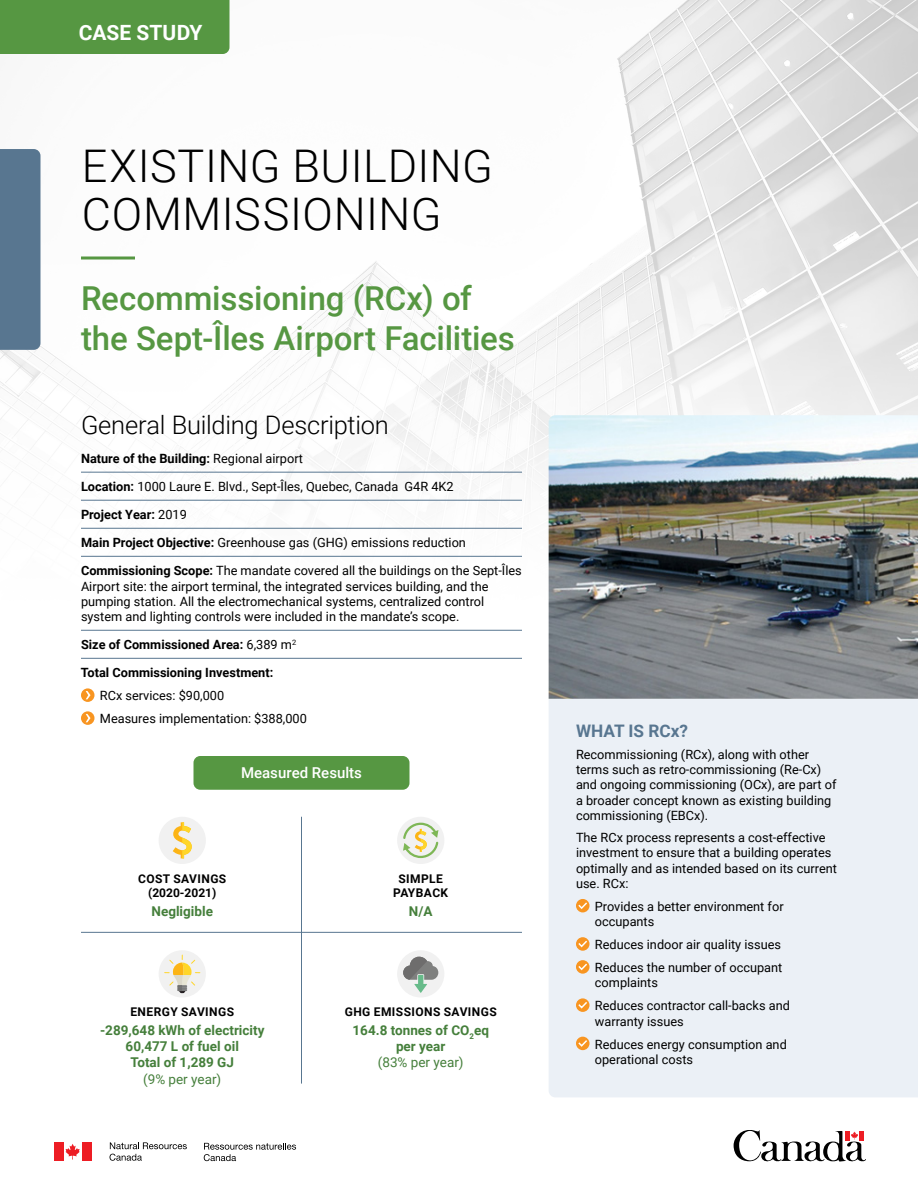
<style>
.page{position:relative;width:918px;height:1188px;background:#fff}
.page>*{position:absolute;margin:0;border:0;box-sizing:border-box;transform-origin:0 0}
.t1{font:300 45px/48px "Roboto";letter-spacing:.01em;color:#000}
.t2{font:500 33px/39.6px "Roboto";letter-spacing:-.005em;color:#569742}
.t3{font:300 25.5px "Roboto";letter-spacing:-.01em;color:#000}
.t4{font:700 21px "Roboto";letter-spacing:.005em;color:#fff}
.t5{font:700 17.25px "Roboto";color:#587690}
.t6{font:500 15px "Roboto";color:#fff}
.t7{font:700 13.5px/16.2px "Roboto";color:#457f3b;text-align:center}
.t8{font:12.75px/15.3px "Roboto";color:#000}
.t9{font:700 12.75px "Roboto";color:#000}
.t10{font:700 12px/14.4px "Roboto";letter-spacing:.035em;color:#000;text-align:center}
.s1{font-weight:400}
.s2{font-weight:700}
</style>
<div class="page">
<img style="left:0;top:0;width:918px;height:1162px">
<div style="left:54px;top:1142px;width:9px;height:19px;background:#ed1d24"></div>
<svg style="left:65px;top:1144px;width:15px;height:16px"></svg>
<div style="left:82px;top:1142px;width:9px;height:19px;background:#ed1d24"></div>
<svg style="left:204px;top:1143px;width:92px;height:18px"></svg>
<svg style="left:110px;top:1142px;width:77px;height:19px"></svg>
<svg style="left:734px;top:1123px;width:132px;height:39px"></svg>
<div style="left:0;top:149px;width:40px;height:201px;background:#587690"></div>
<hr style="left:81px;top:472px;width:441px;height:1px;background:#587690">
<hr style="left:81px;top:500px;width:441px;height:1px;background:#587690">
<hr style="left:81px;top:528px;width:441px;height:1px;background:#587690">
<hr style="left:81px;top:556px;width:441px;height:1px;background:#587690">
<hr style="left:81px;top:630px;width:441px;height:1px;background:#587690">
<hr style="left:81px;top:658px;width:441px;height:1px;background:#587690">
<svg style="left:81px;top:688px;width:13px;height:14px"></svg>
<svg style="left:86px;top:691px;width:4px;height:8px"></svg>
<svg style="left:81px;top:711px;width:13px;height:14px"></svg>
<svg style="left:86px;top:714px;width:4px;height:8px"></svg>
<div style="left:549px;top:699px;width:369px;height:398px;background:#ebf0f6"></div>
<svg style="left:81px;top:256px;width:54px;height:4px"></svg>
<div style="left:159px;top:817px;width:47px;height:47px;background:#f1f1f1;border-radius:50%"></div>
<svg style="left:173px;top:822px;width:19px;height:36px"></svg>
<div style="left:397px;top:950px;width:47px;height:48px;background:#f1f1f1;border-radius:50%"></div>
<svg style="left:403px;top:957px;width:35px;height:36px"></svg>
<hr style="left:301px;top:817px;width:1px;height:267px;background:#587690">
<hr style="left:81px;top:932px;width:441px;height:1px;background:#587690">
<div style="left:397px;top:817px;width:47px;height:47px;background:#f1f1f1;border-radius:50%"></div>
<svg style="left:403px;top:823px;width:35px;height:35px"></svg>
<div style="left:159px;top:950px;width:47px;height:48px;background:#f1f1f1;border-radius:50%"></div>
<svg style="left:164px;top:955px;width:36px;height:38px"></svg>
<div style="left:576px;top:899px;width:14px;height:13px;background:#f89521;border-radius:50%"></div>
<svg style="left:577px;top:901px;width:12px;height:9px"></svg>
<svg style="left:576px;top:937px;width:14px;height:14px"></svg>
<svg style="left:577px;top:939px;width:12px;height:9px"></svg>
<svg style="left:576px;top:960px;width:14px;height:14px"></svg>
<svg style="left:577px;top:962px;width:12px;height:9px"></svg>
<svg style="left:576px;top:998px;width:14px;height:14px"></svg>
<svg style="left:577px;top:1000px;width:12px;height:10px"></svg>
<div style="left:576px;top:1037px;width:14px;height:13px;background:#f89521;border-radius:50%"></div>
<svg style="left:577px;top:1039px;width:12px;height:9px"></svg>
<div style="left:0;top:0;width:230px;height:54px;background:#569742"></div>
<img style="left:549px;top:415px;width:369px;height:284px">
<div style="left:194px;top:756px;width:216px;height:34px;background:#569742;border-radius:7px"></div>
<p class="t4" style="left:79px;top:18px;width:125px">CASE STUDY</p>
<p class="t1" style="left:82px;top:140px;width:413px">EXISTING BUILDING<br>COMMISSIONING</p>
<h1 class="t2" style="left:81px;top:278px;width:435px">Recommissioning (RCx) of the Sept-Îles Airport Facilities</h1>
<h2 class="t3" style="left:81px;top:408px;width:309px">General Building Description</h2>
<p class="t9" style="left:81px;top:450px;width:224px">Nature of the Building: <span class="s1">Regional airport</span></p>
<p class="t8" style="left:81px;top:479px;width:374px"><span class="s2">Location:</span> 1000 Laure E. Blvd., Sept-Îles, Quebec, Canada G4R 4K2</p>
<p class="t9" style="left:81px;top:506px;width:107px">Project Year: <span class="s1">2019</span></p>
<p class="t8" style="left:81px;top:535px;width:386px"><span class="s2">Main Project Objective:</span> Greenhouse gas (GHG) emissions reduction</p>
<p class="t8" style="left:81px;top:563px;width:442px"><span class="s2">Commissioning Scope:</span> The mandate covered all the buildings on the Sept-Îles Airport site: the airport terminal, the integrated services building, and the pumping station. All the electromechanical systems, centralized control system and lighting controls were included in the mandate’s scope.</p>
<p class="t9" style="left:81px;top:636px;width:217px">Size of Commissioned Area: <span class="s1">6,389 m</span><sup>2</sup></p>
<p class="t9" style="left:81px;top:664px;width:194px">Total Commissioning Investment:</p>
<p class="t8" style="left:100px;top:688px;width:126px">RCx services: $90,000</p>
<p class="t8" style="left:100px;top:711px;width:208px">Measures implementation: $388,000</p>
<h3 class="t6" style="left:241px;top:763px;width:122px">Measured Results</h3>
<p class="t10" style="left:138px;top:871px;width:90px">COST SAVINGS (2020-2021)</p>
<p class="t7" style="left:152px;top:902px;width:63px">Negligible</p>
<p class="t10" style="left:393px;top:871px;width:57px">SIMPLE<br>PAYBACK</p>
<p class="t7" style="left:409px;top:902px;width:25px">N/A</p>
<p class="t10" style="left:130px;top:1004px;width:105px">ENERGY SAVINGS</p>
<p class="t7" style="left:100px;top:1022px;width:166px">-289,648 kWh of electricity<br>60,477 L of fuel oil<br>Total of 1,289 GJ<br><span class="s1">(9% per year)</span></p>
<p class="t10" style="left:345px;top:1004px;width:153px">GHG EMISSIONS SAVINGS</p>
<p class="t7" style="left:353px;top:1022px;width:138px">164.8 tonnes of CO<sub>2</sub>eq per year<br><span class="s1">(83% per year)</span></p>
<h2 class="t5" style="left:576px;top:719px;width:114px">WHAT IS RCx?</h2>
<p class="t8" style="left:576px;top:746px;width:262px">Recommissioning (RCx), along with other terms such as retro-commissioning (Re-Cx) and ongoing commissioning (OCx), are part of a broader concept known as existing building commissioning (EBCx).</p>
<p class="t8" style="left:576px;top:829px;width:262px">The RCx process represents a cost-effective investment to ensure that a building operates optimally and as intended based on its current use. RCx:</p>
<p class="t8" style="left:595px;top:898px;width:190px">Provides a better environment for occupants</p>
<p class="t8" style="left:595px;top:937px;width:188px">Reduces indoor air quality issues</p>
<p class="t8" style="left:595px;top:960px;width:189px">Reduces the number of occupant complaints</p>
<p class="t8" style="left:595px;top:998px;width:197px">Reduces contractor call-backs and warranty issues</p>
<p class="t8" style="left:595px;top:1036px;width:193px">Reduces energy consumption and operational costs</p>
</div>
